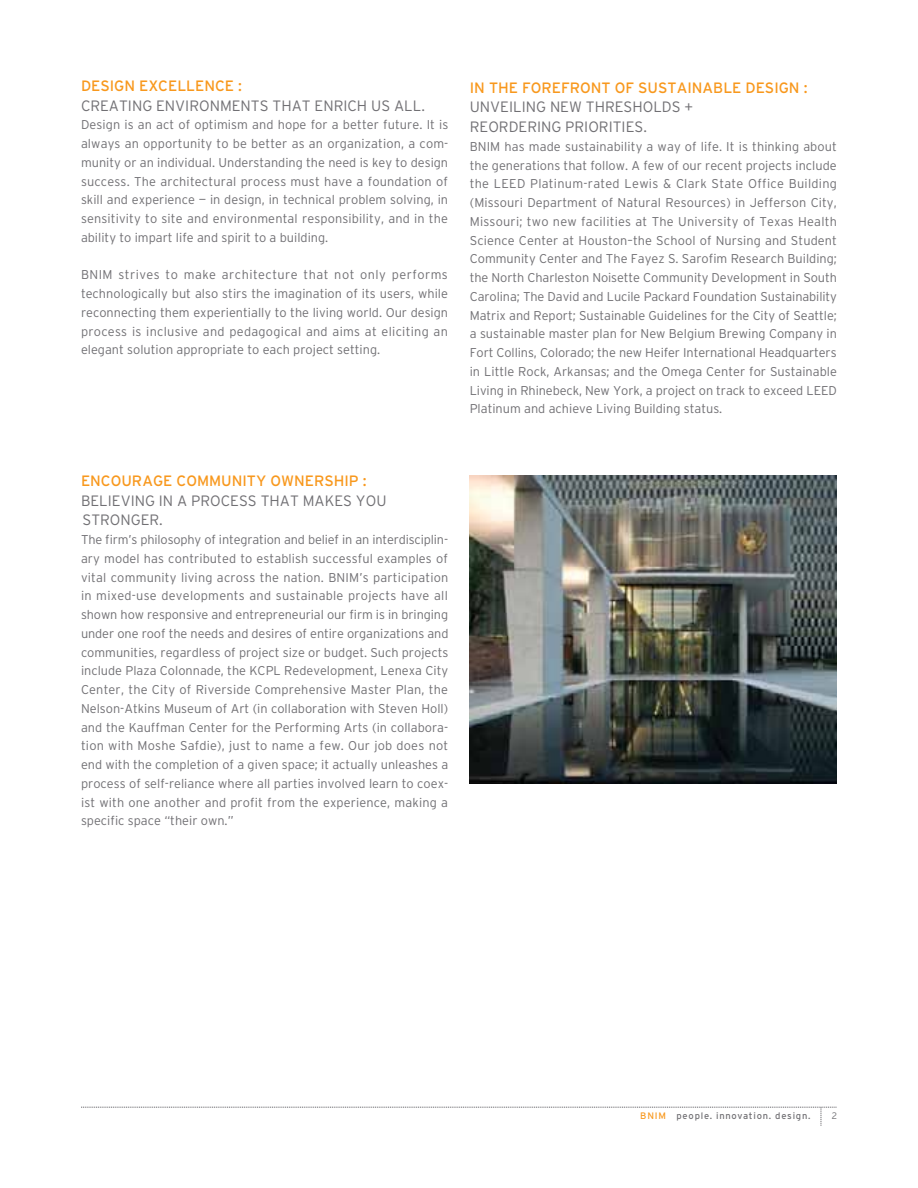
<style>
.page{position:relative;width:918px;height:1188px;background:#fff}
.page>*{position:absolute;margin:0;border:0;box-sizing:border-box;transform-origin:0 0}
.t1{font:300 15px/19.5px "Interstate";color:#717074}
.t2{font:15px "Interstate";color:#f8981d}
.t3{font:300 12.75px/18.8px "Interstate";color:#717074;text-align:justify}
.t4{font:9.3px "Interstate";letter-spacing:.08em;color:#717074}
.t5{font:300 9.3px "Interstate";color:#717074}
.s1{color:#f8981d}
</style>
<div class="page">
<svg style="left:81px;top:1107px;width:756px;height:19px"></svg>
<img style="left:470px;top:475px;width:367px;height:309px">
<p class="t2" style="left:81px;top:77px;width:163px">DESIGN EXCELLENCE :</p>
<p class="t1" style="left:81px;top:96px;width:346px">Creating Envi ronm ents That En rich Us All.</p>
<p class="t3" style="left:81px;top:115px;width:369px">Design is an act of optimism and hope for a better future. It is always an opportunity to be better as an organization, a com&shy;munity or an individual. U nderstanding the need is key to design success. The architectural process must have a foundation of skill and experience — in design, in technical problem solving, in sensitivity to site and environmental responsibility, and in the ability to impart life and spirit to a building.</p>
<p class="t3" style="left:81px;top:265px;width:369px">BNIM strives to make architecture that not only performs technologically but also stirs the imagination of its users, while reconnecting them experientially to the living world. Our design process is inclusive and pedagogical and aims at eliciting an elegant solution appropriate to each project setting.</p>
<p class="t2" style="left:470px;top:79px;width:339px">IN THE FOREFRONT OF SUSTAINABLE DESIGN :</p>
<p class="t1" style="left:470px;top:97px;width:225px">Unvei ling New Thresholds +<br>Reordering Prioriti es.</p>
<p class="t3" style="left:470px;top:137px;width:369px">BNIM has made sustainability a way of life. It is thinking about the generations that follow. A few of our recent projects include the LEED</p>
<p class="t3" style="left:470px;top:174px;width:369px;text-align:left;text-indent:60px">Platinum-rated Lewis &amp; Clark State Office Building (Missouri Department of Natural Resources) in Jefferson City, Missouri; two new facilities at The U niversity of Texas Health Science Center at Houston–the School of Nursing and Student Community Center and The Fayez S. Sarofim Research Building; the North Charleston Noisette Community Development in South Carolina; The David and Lucile Packard Foundation Sustainability Matrix and Report; Sustainable Guidelines for the City of Seattle; a sustainable master plan for New Belgium Brewing Company in Fort Collins, Colorado; the new Heifer International Headquarters in Little Rock, Arkansas; and the Omega Center for Sustainable Living in Rhinebeck, New York, a project on track to exceed LEED Platinum and achieve Living Building status.</p>
<p class="t2" style="left:81px;top:473px;width:11px">ENC</p>
<p class="t2" style="left:111px;top:473px;width:97px">OU RAGE COMMUNI</p>
<p class="t2" style="left:247px;top:473px;width:121px">TY OWN ERSHI P :</p>
<p class="t1" style="left:81px;top:491px;width:307px">Beli eving In A Process That Makes You<br>Stronger.</p>
<p class="t3" style="left:81px;top:530px;width:369px">The firm’s philosophy of integration and belief in an interdisciplin&shy;ary model has contributed to establish successful examples of vital community living across the nation. BNIM’s participation in mixed-use developments and sustainable projects have all shown how responsive and entrepreneurial our firm is in bringing under one roof the needs and desires of entire organizations and communities, regardless of project size or budget. Such projects include Plaza Colonnade, the KCPL Redevelopment, Lenexa City Center, the City of Riverside Comprehensive Master Plan, the Nelson-Atkins Museum of Art (in collaboration with Steven Holl) and the Kauffman Center for the Performing Arts (in collabora&shy;tion with Moshe Safdie), just to name a few. Our job does not end with the completion of a given space; it actually unleashes a process of self-reliance where all parties involved learn to coex&shy;ist with one another and profit from the experience, making a specific space “their own.”</p>
<p class="t4" style="left:640px;top:1111px;width:172px"><span class="s1">BNIM</span> PEOPLE. INNOVATION. DESIGN.</p>
<p class="t5" style="left:832px;top:1111px;width:7px">2</p>
</div>
